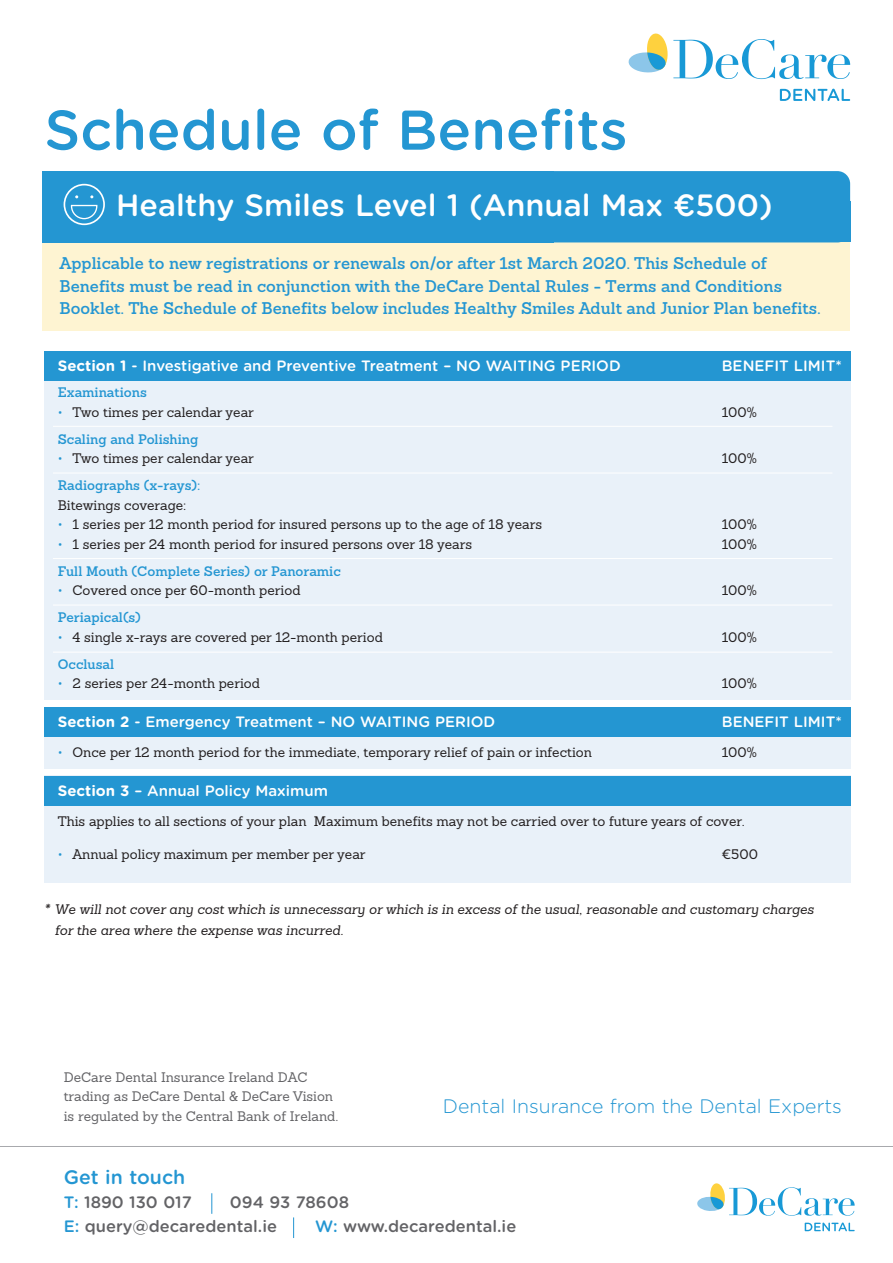
<style>
.page{position:relative;width:893px;height:1263px;background:#fff}
.page>*{position:absolute;margin:0;border:0;box-sizing:border-box;transform-origin:0 0}
.t1{font:500 55.95px "Gotham Rounded";color:#2496d2}
.t2{font:500 30.75px "Gotham Rounded";color:#fff}
.t3{font:300 19.5px "Gotham Rounded";color:#2496d2}
.t4{font:500 19.5px "Gotham Rounded";color:#2496d2}
.t5{font:600 16.5px/22.5px "Sanchez";color:#2496d2}
.t6{font:500 16.5px/24px "Gotham Rounded";color:#636366}
.t7{font:500 15px "Gotham Rounded";color:#fff}
.t8{font:13.5px "Sanchez Slab";color:#231f20}
.t9{font:italic 13.5px/21px "Sanchez";color:#231f20}
.t10{font:600 13.5px "Sanchez";color:#2496d2}
.t11{font:13.5px/19.5px "Sanchez Slab";color:#636366}
.s1{font-weight:700}
.s2{color:#2496d2}
</style>
<div class="page">
<hr style="left:0;top:1146px;width:893px;height:1px;background:#a8a9ad">
<div style="left:44px;top:707px;width:806px;height:62px;background:#e9f1f9"></div>
<div style="left:44px;top:776px;width:806px;height:107px;background:#e9f1f9"></div>
<div style="left:44px;top:351px;width:806px;height:349px;background:#e9f1f9"></div>
<div style="left:44px;top:351px;width:806px;height:30px;background:#2496d2"></div>
<div style="left:44px;top:707px;width:806px;height:30px;background:#2496d2"></div>
<div style="left:44px;top:776px;width:806px;height:29px;background:#2496d2"></div>
<div style="left:43px;top:249px;width:807px;height:82px;background:#fef4d2"></div>
<div style="left:43px;top:240px;width:807px;height:55px;background:#fef4d2"></div>
<hr style="left:53px;top:426px;width:779px;height:1px;background:#fff">
<hr style="left:53px;top:473px;width:779px;height:1px;background:#fff">
<hr style="left:53px;top:558px;width:779px;height:1px;background:#fff">
<hr style="left:53px;top:605px;width:779px;height:1px;background:#fff">
<hr style="left:53px;top:652px;width:779px;height:1px;background:#fff">
<svg style="left:629px;top:34px;width:221px;height:45px"></svg>
<svg style="left:780px;top:89px;width:70px;height:12px"></svg>
<div style="left:43px;top:171px;width:807px;height:71px;background:#2496d2;border-radius:13px"></div>
<div style="left:43px;top:171px;width:511px;height:71px;background:#2496d2"></div>
<div style="left:684px;top:201px;width:166px;height:41px;background:#2496d2"></div>
<div style="left:64px;top:184px;width:41px;height:41px;border:2px solid #fff;border-radius:50%"></div>
<svg style="left:70px;top:204px;width:28px;height:16px"></svg>
<svg style="left:697px;top:1183px;width:158px;height:33px"></svg>
<svg style="left:805px;top:1222px;width:50px;height:9px"></svg>
<svg style="left:211px;top:1193px;width:1px;height:21px"></svg>
<svg style="left:293px;top:1217px;width:1px;height:21px"></svg>
<h1 class="t1" style="left:45px;top:109px;width:585px">Schedule of Benefits</h1>
<h2 class="t2" style="left:116px;top:193px;width:658px">Healthy Smiles Level 1 (Annual Max €500)</h2>
<p class="t5" style="left:60px;top:254px;width:763px">Applicable to new registrations or renewals on/or after 1st March 2020. This Schedule of<br>Benefits must be read in conjunction with the DeCare Dental Rules - Terms and Conditions<br>Booklet. The Schedule of Benefits below includes Healthy Smiles Adult and Junior Plan benefits.</p>
<p class="t7" style="left:58px;top:360px;width:564px"><span class="s1">Section 1</span> - Investigative and Preventive Treatment – NO WAITING PERIOD</p>
<p class="t7" style="left:722px;top:360px;width:122px">BENEFIT LIMIT*</p>
<p class="t10" style="left:58px;top:387px;width:91px">Examinations</p>
<p class="t8" style="left:58px;top:407px;width:198px"><span class="s2">•</span> Two times per calendar year</p>
<p class="t8" style="left:722px;top:407px;width:37px">100%</p>
<p class="t10" style="left:58px;top:434px;width:142px">Scaling and Polishing</p>
<p class="t8" style="left:58px;top:453px;width:198px"><span class="s2">•</span> Two times per calendar year</p>
<p class="t8" style="left:722px;top:453px;width:37px">100%</p>
<p class="t10" style="left:58px;top:480px;width:144px">Radiographs (x-rays):</p>
<p class="t8" style="left:58px;top:500px;width:130px">Bitewings coverage:</p>
<p class="t8" style="left:58px;top:519px;width:486px"><span class="s2">•</span> 1 series per 12 month period for insured persons up to the age of 18 years</p>
<p class="t8" style="left:722px;top:519px;width:37px">100%</p>
<p class="t8" style="left:58px;top:539px;width:416px"><span class="s2">•</span> 1 series per 24 month period for insured persons over 18 years</p>
<p class="t8" style="left:722px;top:539px;width:37px">100%</p>
<p class="t10" style="left:58px;top:566px;width:285px">Full Mouth (Complete Series) or Panoramic</p>
<p class="t8" style="left:58px;top:585px;width:244px"><span class="s2">•</span> Covered once per 60-month period</p>
<p class="t8" style="left:722px;top:585px;width:37px">100%</p>
<p class="t10" style="left:58px;top:612px;width:85px">Periapical(s)</p>
<p class="t8" style="left:58px;top:632px;width:327px"><span class="s2">•</span> 4 single x-rays are covered per 12-month period</p>
<p class="t8" style="left:722px;top:632px;width:37px">100%</p>
<p class="t10" style="left:58px;top:659px;width:58px">Occlusal</p>
<p class="t8" style="left:58px;top:678px;width:204px"><span class="s2">•</span> 2 series per 24-month period</p>
<p class="t8" style="left:722px;top:678px;width:37px">100%</p>
<p class="t7" style="left:58px;top:716px;width:439px"><span class="s1">Section 2</span> - Emergency Treatment – NO WAITING PERIOD</p>
<p class="t7" style="left:722px;top:716px;width:122px">BENEFIT LIMIT*</p>
<p class="t8" style="left:58px;top:748px;width:536px"><span class="s2">•</span> Once per 12 month period for the immediate, temporary relief of pain or infection</p>
<p class="t8" style="left:722px;top:748px;width:37px">100%</p>
<p class="t7" style="left:58px;top:785px;width:272px"><span class="s1">Section 3</span> – Annual Policy Maximum</p>
<p class="t8" style="left:58px;top:817px;width:689px">This applies to all sections of your plan Maximum benefits may not be carried over to future years of cover.</p>
<p class="t8" style="left:58px;top:850px;width:309px"><span class="s2">•</span> Annual policy maximum per member per year</p>
<p class="t8" style="left:722px;top:850px;width:38px">€500</p>
<p class="t9" style="left:55px;top:900px;width:761px;text-indent:-11px">* We will not cover any cost which is unnecessary or which is in excess of the usual, reasonable and customary charges for the area where the expense was incurred.</p>
<p class="t11" style="left:64px;top:1069px;width:276px">DeCare Dental Insurance Ireland DAC trading as DeCare Dental &amp; DeCare Vision is regulated by the Central Bank of Ireland.</p>
<h3 class="t3" style="left:443px;top:1097px;width:400px">Dental Insurance from the Dental Experts</h3>
<h3 class="t4" style="left:64px;top:1170px;width:123px">Get in touch</h3>
<p class="t6" style="left:64px;top:1191px;width:130px"><span class="s2">T:</span> 1890 130 017</p>
<p class="t6" style="left:64px;top:1191px;width:287px;text-indent:166px">094 93 78608<br><span class="s2">E:</span> query@decaredental.ie</p>
<p class="t6" style="left:315px;top:1215px;width:203px"><span class="s2">W:</span> www.decaredental.ie</p>
</div>
